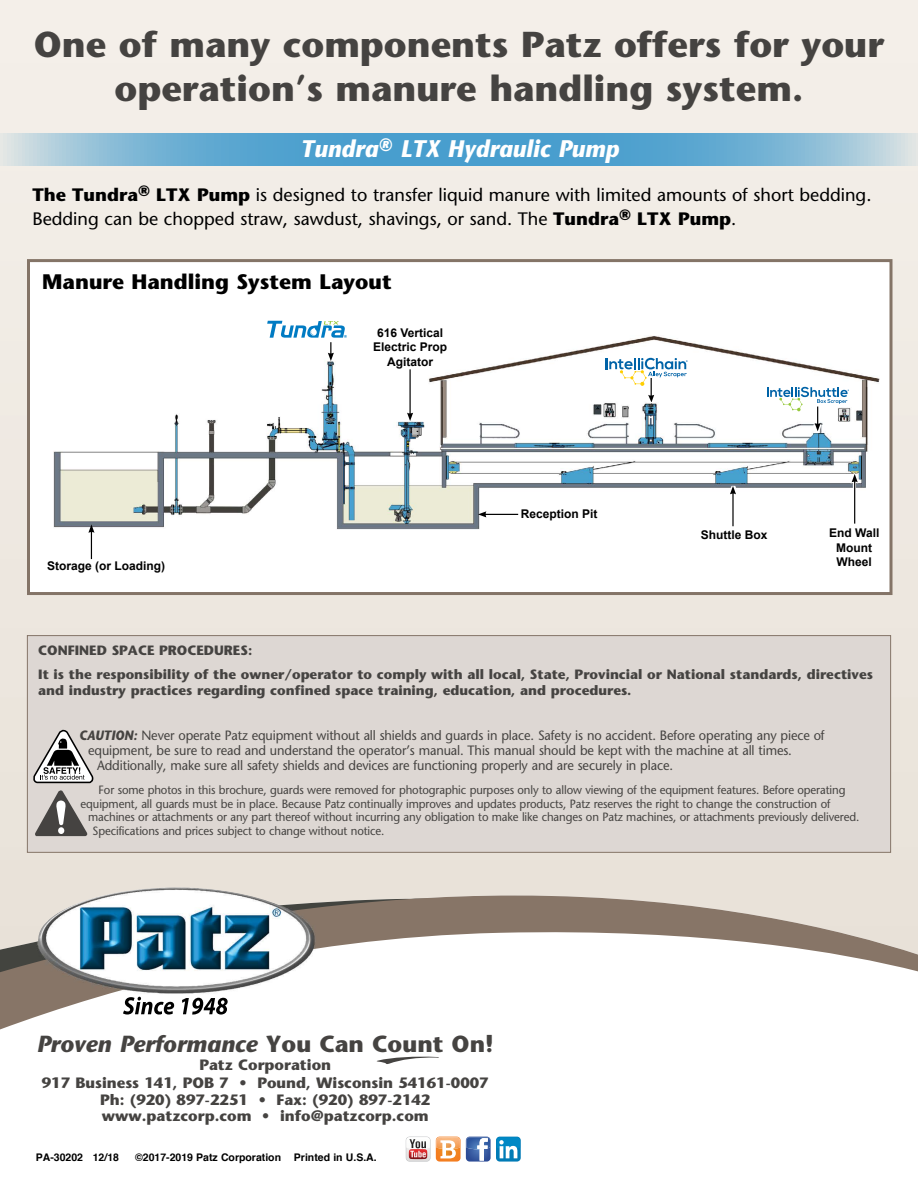
<style>
.page{position:relative;width:918px;height:1188px;background:#fff}
.page>*{position:absolute;margin:0;border:0;box-sizing:border-box;transform-origin:0 0}
.t1{font:700 36px/43.2px "Stone Sans";color:#454341;text-align:center}
.t2{font:italic 700 24px "Stone Sans";color:#fff;scale:.95 1}
.t3{font:italic 700 23.25px "Stone Sans";color:#454341}
.t4{font:700 21px "Stone Sans";color:#000}
.t5{font:18px/24px "Stone Sans";color:#000}
.t6{font:700 15px/18px "Stone Sans";color:#454341;text-align:center}
.t7{font:13.5px "Stone Sans";letter-spacing:-.01em;color:#454341;scale:.95 1}
.t8{font:700 13.5px/23.7px "Stone Sans";color:#454341}
.t9{font:12px/13.5px "Stone Sans";letter-spacing:-.01em;color:#454341;scale:.95 1}
.t10{font:700 12px/14.4px "Arial";color:#000;text-align:center}
.t11{font:700 10.5px "Helvetica";color:#000}
.s1{font-weight:700}
.s2{font-weight:700;font-style:italic}
.s3{font-style:normal}
</style>
<div class="page">
<img style="left:0;top:0;width:918px;height:883px">
<img style="left:0;top:896px;width:918px;height:133px">
<img style="left:43px;top:888px;width:266px;height:99px">
<img style="left:123px;top:997px;width:105px;height:18px">
<svg style="left:377px;top:1056px;width:62px;height:8px"></svg>
<div style="left:27px;top:635px;width:864px;height:218px;background:#ddd7d3;border:1px solid #857568"></div>
<svg style="left:33px;top:730px;width:60px;height:53px"></svg>
<svg style="left:35px;top:790px;width:52px;height:46px"></svg>
<svg style="left:406px;top:1137px;width:24px;height:25px"></svg>
<svg style="left:436px;top:1137px;width:55px;height:25px"></svg>
<svg style="left:496px;top:1137px;width:25px;height:25px"></svg>
<svg style="left:497px;top:1137px;width:23px;height:21px"></svg>
<svg style="left:31px;top:263px;width:857px;height:328px"></svg>
<img style="left:53px;top:335px;width:826px;height:194px">
<svg style="left:605px;top:358px;width:83px;height:46px"></svg>
<svg style="left:814px;top:431px;width:8px;height:2px"></svg>
<svg style="left:767px;top:387px;width:82px;height:44px"></svg>
<hr style="left:732px;top:493px;width:2px;height:33px;background:#000">
<svg style="left:729px;top:486px;width:8px;height:39px"></svg>
<svg style="left:851px;top:473px;width:8px;height:52px"></svg>
<hr style="left:854px;top:481px;width:1px;height:43px;background:#000">
<svg style="left:852px;top:474px;width:6px;height:8px"></svg>
<hr style="left:484px;top:514px;width:34px;height:1px;background:#000">
<svg style="left:478px;top:511px;width:8px;height:6px"></svg>
<hr style="left:409px;top:369px;width:2px;height:47px;background:#000">
<svg style="left:407px;top:413px;width:6px;height:8px"></svg>
<svg style="left:88px;top:524px;width:7px;height:35px"></svg>
<svg style="left:267px;top:321px;width:80px;height:40px"></svg>
<div style="left:27px;top:259px;width:865px;height:336px;border:3px solid #847467"></div>
<svg style="left:0;top:133px;width:918px;height:32px;background:#6eafd3"></svg>
<h1 class="t1" style="left:34px;top:23px;width:852px">One of many components Patz offers for your operation’s manure handling system.</h1>
<h2 class="t2" style="left:301px;top:134px;width:337px">Tundra<sup>®</sup> LTX Hydraulic Pump</h2>
<h3 class="t5" style="left:32px;top:183px;width:841px"><span class="s1">The Tundra</span><sup>®</sup> <span class="s1">LTX Pump</span> is designed to transfer liquid manure with limited amounts of short bedding.<br>Bedding can be chopped straw, sawdust, shavings, or sand. The <span class="s1">Tundra</span><sup>®</sup> <span class="s1">LTX Pump</span>.</h3>
<h3 class="t4" style="left:42px;top:268px;width:351px">Manure Handling System Layout</h3>
<p class="t10" style="left:47px;top:559px;width:119px">Storage (or Loading)</p>
<p class="t10" style="left:373px;top:326px;width:75px">616 Vertical<br>Electric Prop<br>Agitator</p>
<p class="t10" style="left:521px;top:507px;width:78px">Reception Pit</p>
<p class="t10" style="left:701px;top:528px;width:68px">Shuttle Box</p>
<p class="t10" style="left:829px;top:526px;width:52px">End Wall<br>Mount<br>Wheel</p>
<p class="t8" style="left:38px;top:638px;width:836px">CONFINED SPACE PROCEDURES:<br>It is the responsibility of the owner/operator to comply with all local, State, Provincial or National standards, directives</p>
<p class="t8" style="left:38px;top:678px;width:595px">and industry practices regarding confined space training, education, and procedures.</p>
<p class="t7" style="left:79px;top:727px;width:786px"><span class="s2">CAUTION:</span> Never operate Patz equipment without all shields and guards in place. Safety is no accident. Before operating any piece of</p>
<p class="t7" style="left:88px;top:742px;width:742px">equipment, be sure to read and understand the operator’s manual. This manual should be kept with the machine at all times.</p>
<p class="t7" style="left:97px;top:757px;width:608px">Additionally, make sure all safety shields and devices are functioning properly and are securely in place.</p>
<p class="t9" style="left:81px;top:783px;width:807px;text-indent:18px">For some photos in this brochure, guards were removed for photographic purposes only to allow viewing of the equipment features. Before operating equipment, all guards must be in place. Because Patz continually improves and updates products, Patz reserves the right to change the construction of</p>
<p class="t9" style="left:93px;top:810px;width:809px;text-indent:-5px">machines or attachments or any part thereof without incurring any obligation to make like changes on Patz machines, or attachments previously delivered.<br>Specifications and prices subject to change without notice.</p>
<h3 class="t3" style="left:37px;top:1029px;width:458px">Proven Performance <span class="s3">You Can Count On!</span></h3>
<p class="t6" style="left:42px;top:1056px;width:448px">Patz Corporation<br>917 Business 141, POB 7 • Pound, Wisconsin 54161-0007</p>
<p class="t6" style="left:100px;top:1091px;width:332px;line-height:16.5px;text-align:left">Ph: (920) 897-2251 • Fax: (920) 897-2142 www.patzcorp.com • info@patzcorp.com</p>
<p class="t11" style="left:36px;top:1149px;width:85px">PA-30202 12/18</p>
<p class="t11" style="left:135px;top:1149px;width:243px">©2017-2019 Patz Corporation Printed in U.S.A.</p>
</div>
